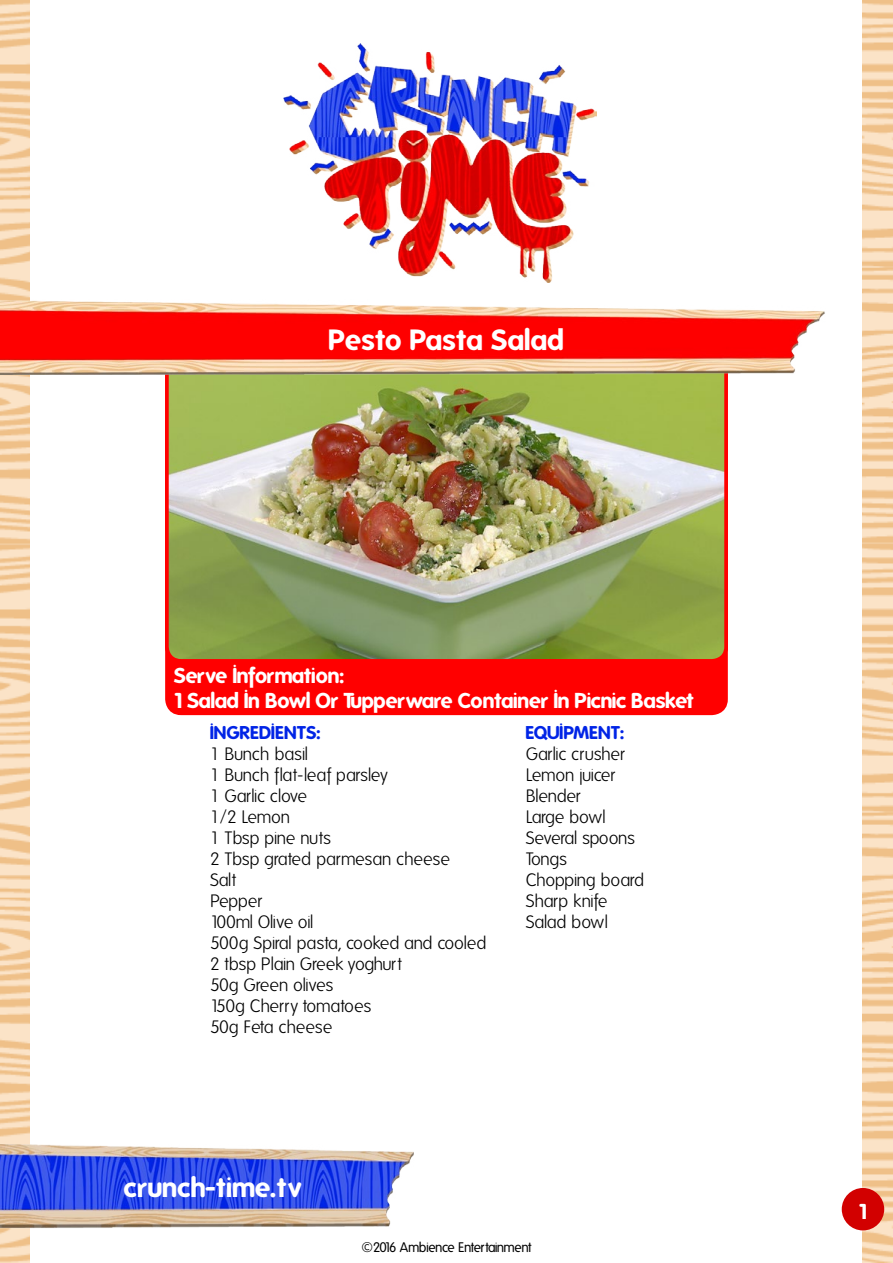
<style>
.page{position:relative;width:893px;height:1263px;background:#fff}
.page>*{position:absolute;margin:0;border:0;box-sizing:border-box;transform-origin:0 0}
.t1{font:700 28.5px "Folks";color:#fff}
.t2{font:700 27px "Folks";color:#fff}
.t3{font:700 21px/25.2px "Folks";letter-spacing:-.02em;color:#fff}
.t4{font:300 18px "Folks";letter-spacing:-.03em;color:#000}
.t5{font:300 18px "Folks";letter-spacing:-.01em;color:#000}
.t6{font:700 18px "Folks";color:#0024e6}
.t7{font:700 18px "Folks";letter-spacing:-.03em;color:#0024e6}
.t8{font:13.5px "Folks";letter-spacing:-.045em;color:#000}
</style>
<div class="page">
<img style="left:0;top:1px;width:29px;height:1262px">
<img style="left:863px;top:0;width:30px;height:1262px">
<div style="left:165px;top:664px;width:563px;height:52px;background:#f00"></div>
<img style="left:0;top:1139px;width:414px;height:89px">
<img style="left:283px;top:43px;width:313px;height:239px">
<div style="left:842px;top:1188px;width:42px;height:42px;background:#d20000;border-radius:50%"></div>
<img style="left:165px;top:375px;width:563px;height:289px">
<img style="left:0;top:300px;width:893px;height:75px">
<p class="t1" style="left:329px;top:323px;width:236px">Pesto Pasta Salad</p>
<p class="t3" style="left:174px;top:663px;width:521px">Serve Information:<br>1 Salad In Bowl Or Tupperware Container In Picnic Basket</p>
<p class="t6" style="left:210px;top:722px;width:112px">INGREDIENTS:</p>
<p class="t4" style="left:210px;top:744px;width:100px">1 Bunch basil</p>
<p class="t4" style="left:210px;top:765px;width:179px">1 Bunch flat-leaf parsley</p>
<p class="t4" style="left:210px;top:786px;width:99px">1 Garlic clove</p>
<p class="t4" style="left:210px;top:807px;width:82px">½1/2 Lemon</p>
<p class="t4" style="left:210px;top:828px;width:123px">1 Tbsp pine nuts</p>
<p class="t4" style="left:210px;top:849px;width:242px">2 Tbsp grated parmesan cheese</p>
<p class="t4" style="left:210px;top:870px;width:28px">Salt</p>
<p class="t4" style="left:210px;top:891px;width:54px">Pepper</p>
<p class="t4" style="left:210px;top:912px;width:105px">100ml Olive oil</p>
<p class="t4" style="left:210px;top:933px;width:278px">500g Spiral pasta, cooked and cooled</p>
<p class="t4" style="left:210px;top:954px;width:193px">2 tbsp Plain Greek yoghurt</p>
<p class="t4" style="left:210px;top:975px;width:125px">50g Green olives</p>
<p class="t4" style="left:210px;top:996px;width:163px">150g Cherry tomatoes</p>
<p class="t5" style="left:210px;top:1017px;width:124px">50g Feta cheese</p>
<p class="t7" style="left:526px;top:722px;width:100px">EQUIPMENT:</p>
<p class="t4" style="left:526px;top:744px;width:100px">Garlic crusher</p>
<p class="t4" style="left:526px;top:765px;width:91px">Lemon juicer</p>
<p class="t4" style="left:526px;top:786px;width:56px">Blender</p>
<p class="t4" style="left:526px;top:807px;width:82px">Large bowl</p>
<p class="t4" style="left:526px;top:828px;width:111px">Several spoons</p>
<p class="t4" style="left:526px;top:849px;width:43px">Tongs</p>
<p class="t4" style="left:526px;top:870px;width:120px">Chopping board</p>
<p class="t4" style="left:526px;top:891px;width:83px">Sharp knife</p>
<p class="t4" style="left:526px;top:912px;width:84px">Salad bowl</p>
<h2 class="t2" style="left:124px;top:1171px;width:179px">crunch-time.tv</h2>
<p class="t8" style="left:362px;top:1240px;width:171px">©2016 Ambience Entertainment</p>
<p class="t3" style="left:859px;top:1199px;width:10px">1</p>
</div>
